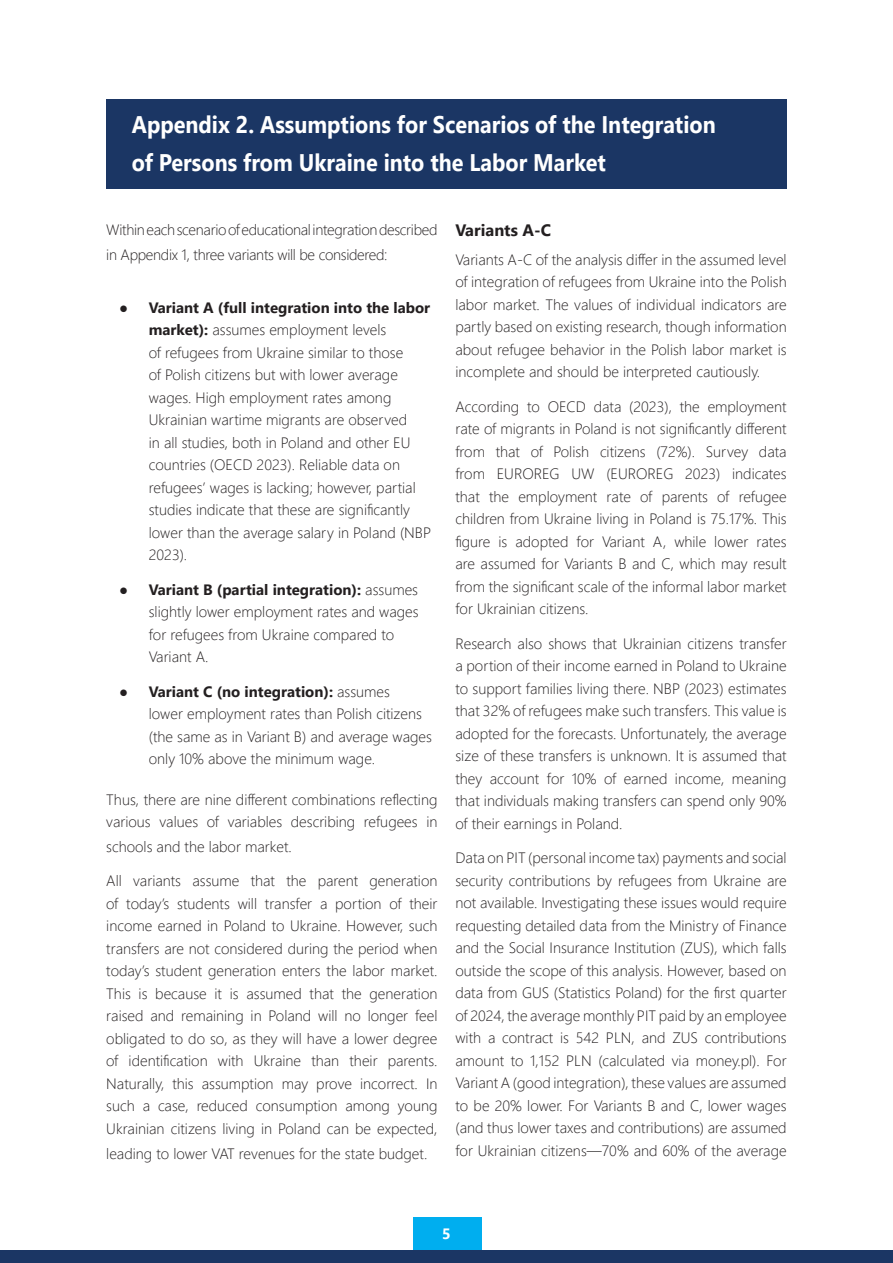
<style>
.page{position:relative;width:893px;height:1263px;background:#fff}
.page>*{position:absolute;margin:0;border:0;box-sizing:border-box;transform-origin:0 0}
.Rozdział_biały{font:700 24px/37.2px "Segoe UI";color:#fff;scale:.9 1}
.Heading_3_wrd_6{font:700 16.5px "Segoe UI";color:#231f20}
.Normal_wrd_6{font:300 15px/22.5px "Segoe UI";color:#231f20;text-align:justify}
.Normal_wrd_6-2{font:300 15px/24.8px "Segoe UI";letter-spacing:-.02em;color:#231f20}
.t1{font:700 15px "Segoe UI";color:#fff}
.s1{font-weight:700}
</style>
<div class="page">
<div style="left:414px;top:1217px;width:68px;height:42px;background:#00aeef"></div>
<div style="left:0;top:1250px;width:893px;height:13px;background:#1b3664"></div>
<div style="left:106px;top:99px;width:681px;height:89px;background:#1b3664"></div>
<p class="Rozdział_biały" style="left:132px;top:104px;width:650px">Appendix 2. Assumptions for Scenarios of the Integration of Persons from Ukraine into the Labor Market</p>
<p class="Normal_wrd_6-2" style="left:106px;top:216px;width:333px">Within each scenario ofeducational integration described in Appendix 1, three variants will be considered:</p>
<p class="Normal_wrd_6" style="left:149px;top:294px;width:284px;text-align:left;text-indent:-30px"><span class="s1">● Variant A (full integration into the labor market):</span> assumes employment levels<br>of refugees from Ukraine similar to those<br>of Polish citizens but with lower average wages. High employment rates among Ukrainian wartime migrants are observed<br>in all studies, both in Poland and other EU countries (OECD 2023). Reliable data on refugees’ wages is lacking; however, partial studies indicate that these are significantly lower than the average salary in Poland (NBP 2023).</p>
<p class="Normal_wrd_6" style="left:149px;top:576px;width:271px;text-align:left;text-indent:-30px"><span class="s1">● Variant B (partial integration):</span> assumes slightly lower employment rates and wages for refugees from Ukraine compared to Variant A.</p>
<p class="Normal_wrd_6" style="left:149px;top:678px;width:285px;text-align:left;text-indent:-30px"><span class="s1">● Variant C (no integration):</span> assumes<br>lower employment rates than Polish citizens (the same as in Variant B) and average wages only 10% above the minimum wage.</p>
<p class="Normal_wrd_6" style="left:106px;top:786px;width:333px">Thus, there are nine different combinations reflecting various values of variables describing refugees in</p>
<p class="Normal_wrd_6" style="left:106px;top:834px;width:187px">schools and the labor market.</p>
<p class="Normal_wrd_6" style="left:106px;top:868px;width:333px">All variants assume that the parent generation of today’s students will transfer a portion of their income earned in Poland to Ukraine. However, such transfers are not considered during the period when today’s student generation enters the labor market.<br>This is because it is assumed that the generation raised and remaining in Poland will no longer feel obligated to do so, as they will have a lower degree of identification with Ukraine than their parents.<br>Naturally, this assumption may prove incorrect. In such a case, reduced consumption among young Ukrainian citizens living in Poland can be expected,</p>
<p class="Normal_wrd_6" style="left:106px;top:1140px;width:323px">leading to lower VAT revenues for the state budget.</p>
<p class="Heading_3_wrd_6" style="left:455px;top:215px;width:97px">Variants A-C</p>
<p class="Normal_wrd_6" style="left:455px;top:247px;width:333px">Variants A-C of the analysis differ in the assumed level of integration of refugees from Ukraine into the Polish labor market. The values of individual indicators are partly based on existing research, though information about refugee behavior in the Polish labor market is incomplete and should be interpreted cautiously.</p>
<p class="Normal_wrd_6" style="left:455px;top:394px;width:333px">According to OECD data (2023), the employment rate of migrants in Poland is not significantly different from that of Polish citizens (72%). Survey data from EUROREG UW (EUROREG 2023) indicates that the employment rate of parents of refugee children from Ukraine living in Poland is 75.17%. This figure is adopted for Variant A, while lower rates are assumed for Variants B and C, which may result from the significant scale of the informal labor market for Ukrainian citizens.</p>
<p class="Normal_wrd_6" style="left:455px;top:631px;width:333px">Research also shows that Ukrainian citizens transfer a portion of their income earned in Poland to Ukraine to support families living there. NBP (2023) estimates that 32% of refugees make such transfers. This value is adopted for the forecasts. Unfortunately, the average size of these transfers is unknown. It is assumed that they account for 10% of earned income, meaning that individuals making transfers can spend only 90% of their earnings in Poland.</p>
<p class="Normal_wrd_6" style="left:455px;top:845px;width:333px">Data on PIT (personal income tax) payments and social security contributions by refugees from Ukraine are not available. Investigating these issues would require requesting detailed data from the Ministry of Finance and the Social Insurance Institution (ZUS), which falls outside the scope of this analysis. However, based on data from GUS (Statistics Poland) for the first quarter of 2024, the average monthly PIT paid by an employee with a contract is 542 PLN, and ZUS contributions amount to 1,152 PLN (calculated via money.pl). For Variant A (good integration), these values are assumed to be 20% lower. For Variants B and C, lower wages (and thus lower taxes and contributions) are assumed for Ukrainian citizens—70% and 60% of the average</p>
<p class="t1" style="left:442px;top:1219px;width:10px">5</p>
</div>
